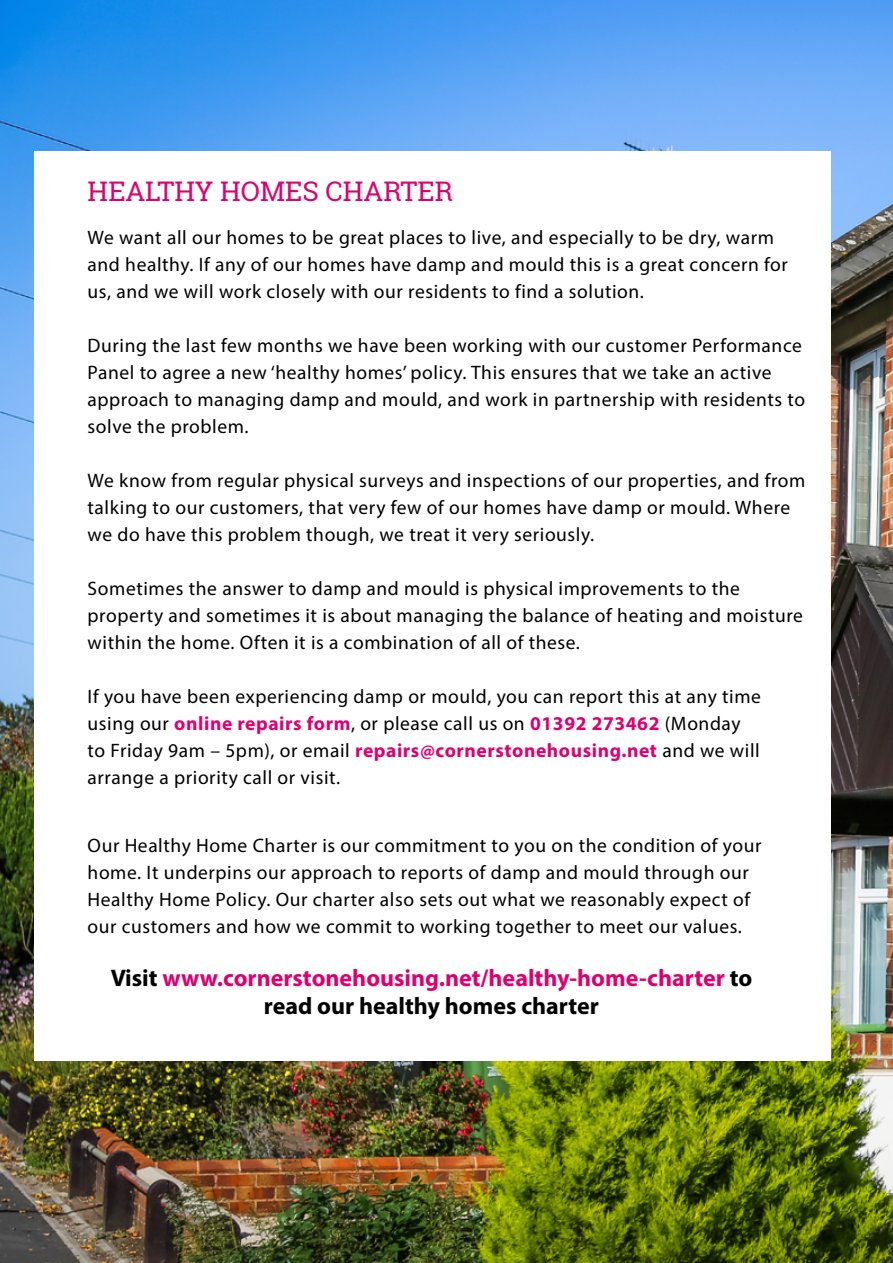
<style>
.page{position:relative;width:893px;height:1263px;background:#fff}
.page>*{position:absolute;margin:0;border:0;box-sizing:border-box;transform-origin:0 0}
.t1{font:27px "Roboto Slab";color:#de006f}
.t2{font:700 24px/28.8px "Myriad Pro";color:#de006f;text-align:center}
.t3{font:19.5px/27px "Myriad Pro";letter-spacing:.03em;color:#000}
.s1{font-weight:700;color:#de006f}
.s2{color:#000}
</style>
<div class="page">
<img style="left:0;top:0;width:893px;height:1263px">
<div style="left:34px;top:151px;width:797px;height:909px;background:#fff"></div>
<h1 class="t1" style="left:88px;top:172px;width:367px">HEALTHY HOMES CHARTER</h1>
<p class="t3" style="left:88px;top:224px;width:702px">We want all our homes to be great places to live, and especially to be dry, warm and healthy. If any of our homes have damp and mould this is a great concern for us, and we will work closely with our residents to find a solution.</p>
<p class="t3" style="left:88px;top:332px;width:719px">During the last few months we have been working with our customer Performance Panel to agree a new ‘healthy homes’ policy. This ensures that we take an active approach to managing damp and mould, and work in partnership with residents to solve the problem.</p>
<p class="t3" style="left:88px;top:467px;width:719px">We know from regular physical surveys and inspections of our properties, and from talking to our customers, that very few of our homes have damp or mould. Where we do have this problem though, we treat it very seriously.</p>
<p class="t3" style="left:88px;top:575px;width:717px">Sometimes the answer to damp and mould is physical improvements to the property and sometimes it is about managing the balance of heating and moisture within the home. Often it is a combination of all of these.</p>
<p class="t3" style="left:88px;top:683px;width:675px">If you have been experiencing damp or mould, you can report this at any time using our <span class="s1">online repairs form</span>, or please call us on <span class="s1">01392 273462</span> (Monday to Friday 9am – 5pm), or email <span class="s1">repairs@cornerstonehousing.net</span> and we will arrange a priority call or visit.</p>
<p class="t3" style="left:88px;top:832px;width:675px">Our Healthy Home Charter is our commitment to you on the condition of your home. It underpins our approach to reports of damp and mould through our Healthy Home Policy. Our charter also sets out what we reasonably expect of our customers and how we commit to working together to meet our values.</p>
<p class="t2" style="left:111px;top:962px;width:643px"><span class="s2">Visit</span> www.cornerstonehousing.net/healthy-home-charter <span class="s2">to read our healthy homes charter</span></p>
</div>
